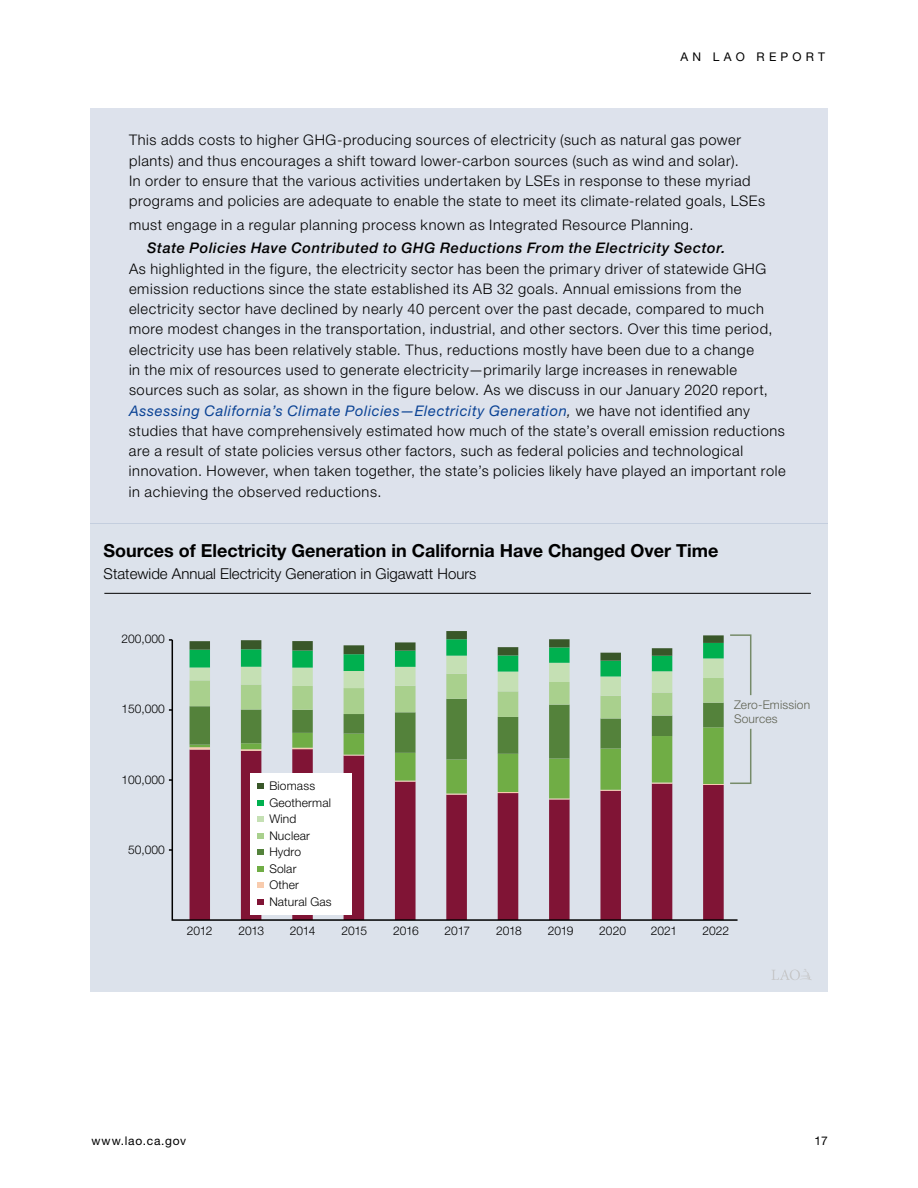
<style>
.page{position:relative;width:918px;height:1188px;background:#fff}
.page>*{position:absolute;margin:0;border:0;box-sizing:border-box;transform-origin:0 0}
.t1{font:700 18px "Helvetica Neue LT Pro";color:#000}
.t2{font:300 15px "Helvetica Neue LT Pro";color:#000}
.t3{font:300 14.7px/20.2px "Helvetica Neue LT Pro";letter-spacing:.04em;color:#000}
.t4{font:italic 500 14.7px "Helvetica Neue LT Pro";letter-spacing:.045em;color:#000}
.t5{font:300 12px "Helvetica Neue LT Pro";color:#000}
.t6{font:300 12px/14.4px "Helvetica Neue LT Pro";letter-spacing:.015em;color:#5f6252}
.t7{font:12px "Helvetica Neue LT Pro";letter-spacing:.065em;color:#000}
.t8{font:12px "Helvetica Neue LT Pro";letter-spacing:.35em;color:#000}
.t9{font:300 12px "Helvetica Neue LT Pro";letter-spacing:.02em;color:#000}
.t10{font:12px "Helvetica Neue LT Pro";letter-spacing:.21em;color:#000}
.s1{font-weight:400;font-style:italic;color:#0b4395}
.s2{font-style:italic}
</style>
<div class="page">
<div style="left:90px;top:108px;width:738px;height:415px;background:#dde2ec"></div>
<div style="left:90px;top:523px;width:738px;height:469px;background:#dce2eb"></div>
<svg style="left:772px;top:969px;width:40px;height:11px"></svg>
<hr style="left:104px;top:593px;width:707px;height:1px;background:#000">
<svg style="left:171px;top:639px;width:567px;height:282px"></svg>
<svg style="left:258px;top:882px;width:6px;height:6px"></svg>
<svg style="left:258px;top:866px;width:6px;height:5px"></svg>
<svg style="left:258px;top:850px;width:6px;height:5px"></svg>
<svg style="left:258px;top:833px;width:6px;height:5px"></svg>
<svg style="left:258px;top:817px;width:6px;height:5px"></svg>
<svg style="left:190px;top:631px;width:562px;height:174px"></svg>
<svg style="left:258px;top:899px;width:6px;height:5px"></svg>
<p class="t8" style="left:681px;top:49px;width:146px">AN LAO REPORT</p>
<p class="t3" style="left:129px;top:130px;width:638px">This adds costs to higher GHG-producing sources of electricity (such as natural gas power plants) and thus encourages a shift toward lower-carbon sources (such as wind and solar).<br>In order to ensure that the various activities undertaken by LSEs in response to these myriad programs and policies are adequate to enable the state to meet its climate-related goals, LSEs</p>
<p class="t3" style="left:129px;top:215px;width:566px">must engage in a regular planning process known as Integrated Resource Planning.</p>
<p class="t4" style="left:147px;top:239px;width:580px">State Policies Have Contributed to GHG Reductions From the Electricity Sector.</p>
<p class="t3" style="left:129px;top:258px;width:658px">As highlighted in the figure, the electricity sector has been the primary driver of statewide GHG emission reductions since the state established its AB 32 goals. Annual emissions from the electricity sector have declined by nearly 40 percent over the past decade, compared to much more modest changes in the transportation, industrial, and other sectors. Over this time period, electricity use has been relatively stable. Thus, reductions mostly have been due to a change<br>in the mix of resources used to generate electricity—primarily large increases in renewable sources such as solar, as shown in the figure below. As we discuss in our January 2020 report, <span class="s1">Assessing California’s Climate Policies—Electricity Generation</span><span class="s2">,</span> we have not identified any studies that have comprehensively estimated how much of the state’s overall emission reductions are a result of state policies versus other factors, such as federal policies and technological innovation. However, when taken together, the state’s policies likely have played an important role in achieving the observed reductions.</p>
<p class="t1" style="left:104px;top:540px;width:616px">Sources of Electricity Generation in California Have Changed Over Time</p>
<p class="t2" style="left:104px;top:564px;width:374px">Statewide Annual Electricity Generation in Gigawatt Hours</p>
<p class="t5" style="left:121px;top:632px;width:45px">200,000</p>
<p class="t5" style="left:121px;top:702px;width:45px">150,000</p>
<p class="t5" style="left:121px;top:772px;width:45px">100,000</p>
<p class="t5" style="left:128px;top:842px;width:38px">50,000</p>
<p class="t5" style="left:269px;top:779px;width:47px">Biomass</p>
<p class="t9" style="left:269px;top:795px;width:63px">Geothermal</p>
<p class="t5" style="left:269px;top:812px;width:28px">Wind</p>
<p class="t5" style="left:269px;top:828px;width:42px">Nuclear</p>
<p class="t5" style="left:269px;top:845px;width:33px">Hydro</p>
<p class="t5" style="left:269px;top:861px;width:29px">Solar</p>
<p class="t5" style="left:269px;top:878px;width:31px">Other</p>
<p class="t5" style="left:269px;top:894px;width:64px">Natural Gas</p>
<p class="t6" style="left:734px;top:697px;width:78px">Zero-Emission<br>Sources</p>
<p class="t5" style="left:187px;top:923px;width:27px">2012</p>
<p class="t5" style="left:238px;top:923px;width:27px">2013</p>
<p class="t5" style="left:290px;top:923px;width:27px">2014</p>
<p class="t5" style="left:341px;top:923px;width:27px">2015</p>
<p class="t5" style="left:393px;top:923px;width:27px">2016</p>
<p class="t5" style="left:445px;top:923px;width:27px">2017</p>
<p class="t5" style="left:496px;top:923px;width:27px">2018</p>
<p class="t5" style="left:548px;top:923px;width:27px">2019</p>
<p class="t5" style="left:599px;top:923px;width:28px">2020</p>
<p class="t5" style="left:651px;top:923px;width:28px">2021</p>
<p class="t5" style="left:702px;top:923px;width:28px">2022</p>
<p class="t7" style="left:92px;top:1133px;width:96px">www.lao.ca.gov</p>
<p class="t10" style="left:815px;top:1134px;width:15px">17</p>
</div>
